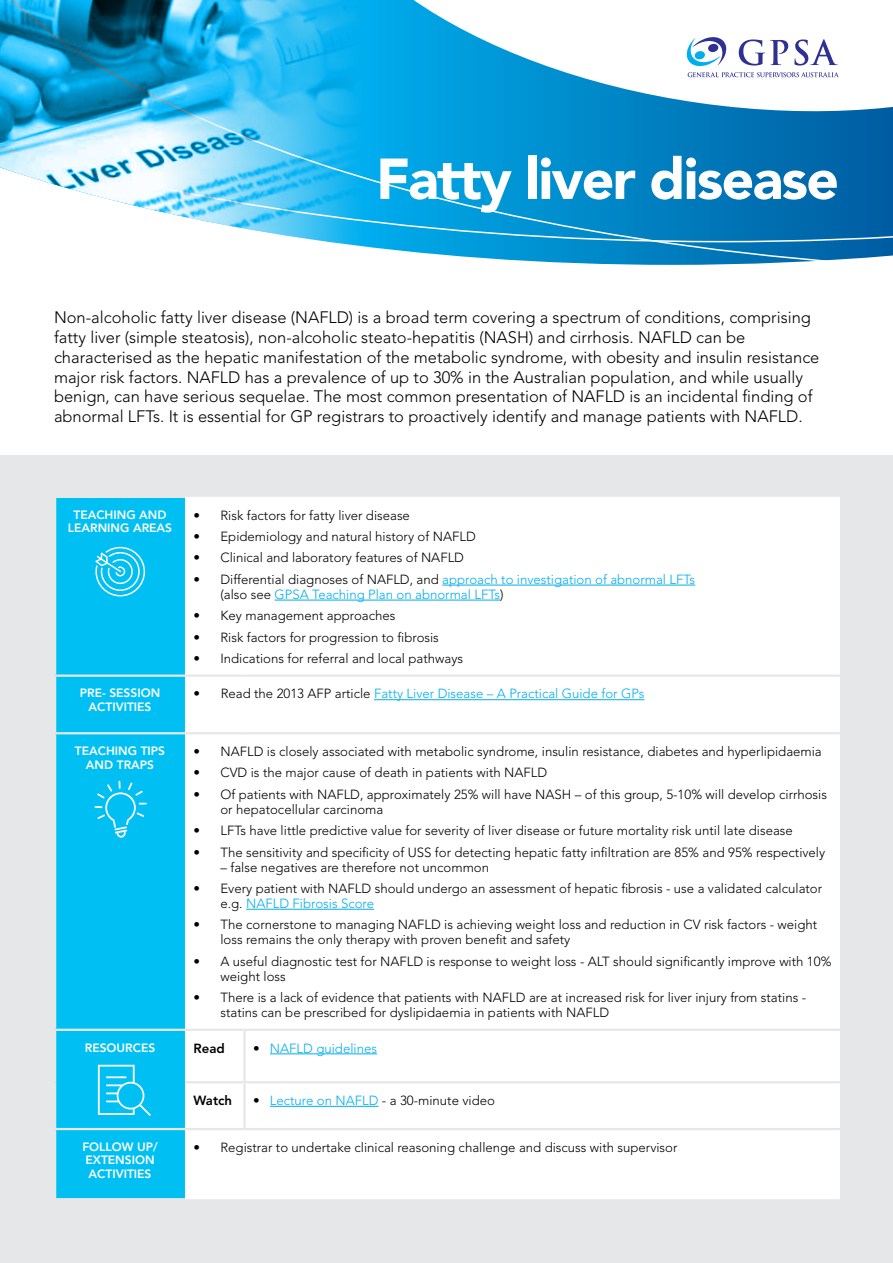
<style>
.page{position:relative;width:893px;height:1263px;background:#fff}
.page>*{position:absolute;margin:0;border:0;box-sizing:border-box;transform-origin:0 0}
.t1{font:900 57.15px "Avenir LT Std";letter-spacing:-.03em;color:#fff}
.t2{font:300 16.5px/19.8px "Avenir LT Std";color:#000}
.t3{font:300 13.2px/15px "Avenir LT Std";color:#000}
.t4{font:300 13.2px/15px "Avenir LT Std";color:#00aeef}
.t5{font:800 13.2px "Avenir LT Std";color:#000}
.t6{font:800 12px/13.5px "Avenir LT Std";color:#fff;text-align:center}
.s1{color:#000}
.s2{color:#00aeef}
</style>
<div class="page">
<div style="left:0;top:455px;width:893px;height:808px;background:#e6e7e8"></div>
<div style="left:56px;top:498px;width:129px;height:700px;background:#00c0f3"></div>
<div style="left:185px;top:497px;width:655px;height:702px;background:#fff"></div>
<hr style="left:185px;top:674px;width:59px;height:3px;background:#e6e7e8">
<hr style="left:244px;top:674px;width:596px;height:3px;background:#e6e7e8">
<hr style="left:185px;top:732px;width:59px;height:2px;background:#e6e7e8">
<hr style="left:244px;top:732px;width:596px;height:2px;background:#e6e7e8">
<hr style="left:243px;top:1031px;width:3px;height:50px;background:#e6e7e8">
<hr style="left:243px;top:1083px;width:3px;height:45px;background:#e6e7e8">
<hr style="left:185px;top:1029px;width:59px;height:2px;background:#e6e7e8">
<hr style="left:185px;top:1081px;width:59px;height:2px;background:#e6e7e8">
<hr style="left:244px;top:1029px;width:596px;height:2px;background:#e6e7e8">
<hr style="left:244px;top:1081px;width:596px;height:2px;background:#e6e7e8">
<hr style="left:185px;top:1128px;width:59px;height:2px;background:#e6e7e8">
<hr style="left:244px;top:1128px;width:596px;height:2px;background:#e6e7e8">
<hr style="left:54px;top:674px;width:131px;height:3px;background:#e6e7e8">
<hr style="left:54px;top:732px;width:131px;height:2px;background:#e6e7e8">
<hr style="left:54px;top:1029px;width:131px;height:2px;background:#e6e7e8">
<hr style="left:54px;top:1128px;width:131px;height:2px;background:#e6e7e8">
<hr style="left:442px;top:585px;width:253px;height:1px;background:#00aeef">
<hr style="left:275px;top:600px;width:225px;height:1px;background:#00aeef">
<hr style="left:374px;top:699px;width:270px;height:1px;background:#00aeef">
<hr style="left:246px;top:909px;width:128px;height:1px;background:#00aeef">
<hr style="left:270px;top:1053px;width:107px;height:1px;background:#00aeef">
<hr style="left:270px;top:1106px;width:108px;height:1px;background:#00aeef">
<svg style="left:95px;top:547px;width:50px;height:49px"></svg>
<svg style="left:98px;top:1065px;width:53px;height:51px"></svg>
<hr style="left:106px;top:1076px;width:21px;height:2px;background:#fff">
<svg style="left:94px;top:781px;width:53px;height:57px"></svg>
<svg style="left:372px;top:242px;width:521px;height:23px"></svg>
<svg style="left:372px;top:0;width:521px;height:242px"></svg>
<img style="left:0;top:0;width:372px;height:248px">
<svg style="left:687px;top:37px;width:39px;height:29px"></svg>
<svg style="left:688px;top:72px;width:151px;height:5px"></svg>
<svg style="left:739px;top:39px;width:49px;height:27px"></svg>
<svg style="left:794px;top:39px;width:44px;height:27px"></svg>
<h1 class="t1" style="left:376px;top:144px;width:464px">Fatty liver disease</h1>
<p class="t2" style="left:54px;top:308px;width:767px">Non-alcoholic fatty liver disease (NAFLD) is a broad term covering a spectrum of conditions, comprising fatty liver (simple steatosis), non-alcoholic steato-hepatitis (NASH) and cirrhosis. NAFLD can be characterised as the hepatic manifestation of the metabolic syndrome, with obesity and insulin resistance major risk factors. NAFLD has a prevalence of up to 30% in the Australian population, and while usually benign, can have serious sequelae. The most common presentation of NAFLD is an incidental finding of abnormal LFTs. It is essential for GP registrars to proactively identify and manage patients with NAFLD.</p>
<p class="t6" style="left:68px;top:508px;width:106px">TEACHING AND<br>LEARNING AREAS</p>
<p class="t3" style="left:193px;top:508px;width:218px">• Risk factors for fatty liver disease</p>
<p class="t3" style="left:193px;top:529px;width:284px">• Epidemiology and natural history of NAFLD</p>
<p class="t3" style="left:193px;top:550px;width:272px">• Clinical and laboratory features of NAFLD</p>
<p class="t4" style="left:220px;top:572px;width:476px;text-indent:-27px"><span class="s1">• Differential diagnoses of NAFLD, and</span> approach to investigation of abnormal LFTs <span class="s1">(also see</span> GPSA Teaching Plan on abnormal LFTs<span class="s1">)</span></p>
<p class="t3" style="left:193px;top:608px;width:203px">• Key management approaches</p>
<p class="t3" style="left:193px;top:629px;width:247px">• Risk factors for progression to fibrosis</p>
<p class="t3" style="left:193px;top:651px;width:271px">• Indications for referral and local pathways</p>
<p class="t6" style="left:80px;top:687px;width:82px">PRE- SESSION<br>ACTIVITIES</p>
<p class="t4" style="left:193px;top:686px;width:453px"><span class="s1">• Read the 2013 AFP article</span> Fatty Liver Disease – A Practical Guide for GPs</p>
<p class="t6" style="left:75px;top:744px;width:92px">TEACHING TIPS<br>AND TRAPS</p>
<p class="t3" style="left:193px;top:744px;width:630px">• NAFLD is closely associated with metabolic syndrome, insulin resistance, diabetes and hyperlipidaemia</p>
<p class="t3" style="left:193px;top:765px;width:355px">• CVD is the major cause of death in patients with NAFLD</p>
<p class="t3" style="left:220px;top:787px;width:608px;text-indent:-27px">• Of patients with NAFLD, approximately 25% will have NASH – of this group, 5-10% will develop cirrhosis or hepatocellular carcinoma</p>
<p class="t3" style="left:193px;top:823px;width:601px">• LFTs have little predictive value for severity of liver disease or future mortality risk until late disease</p>
<p class="t3" style="left:193px;top:844px;width:633px">• The sensitivity and specificity of USS for detecting hepatic fatty infiltration are 85% and 95% respectively</p>
<p class="t3" style="left:220px;top:859px;width:270px">– false negatives are therefore not uncommon</p>
<p class="t3" style="left:220px;top:881px;width:603px;text-indent:-27px">• Every patient with NAFLD should undergo an assessment of hepatic fibrosis - use a validated calculator e.g. <span class="s2">NAFLD Fibrosis Score</span></p>
<p class="t3" style="left:220px;top:917px;width:598px;text-indent:-27px">• The cornerstone to managing NAFLD is achieving weight loss and reduction in CV risk factors - weight loss remains the only therapy with proven benefit and safety</p>
<p class="t3" style="left:220px;top:954px;width:612px;text-indent:-27px">• A useful diagnostic test for NAFLD is response to weight loss - ALT should significantly improve with 10% weight loss</p>
<p class="t3" style="left:220px;top:990px;width:587px;text-indent:-27px">• There is a lack of evidence that patients with NAFLD are at increased risk for liver injury from statins - statins can be prescribed for dyslipidaemia in patients with NAFLD</p>
<p class="t6" style="left:85px;top:1041px;width:72px">RESOURCES</p>
<p class="t5" style="left:193px;top:1040px;width:33px">Read</p>
<p class="t4" style="left:253px;top:1040px;width:125px"><span class="s1">•</span> NAFLD guidelines</p>
<p class="t5" style="left:193px;top:1092px;width:40px">Watch</p>
<p class="t3" style="left:253px;top:1093px;width:243px">• <span class="s2">Lecture on NAFLD</span> - a 30-minute video</p>
<p class="t6" style="left:82px;top:1140px;width:77px;text-align:left">FOLLOW UP/<br>EXTENSION<br>ACTIVITIES</p>
<p class="t3" style="left:193px;top:1140px;width:485px">• Registrar to undertake clinical reasoning challenge and discuss with supervisor</p>
</div>
